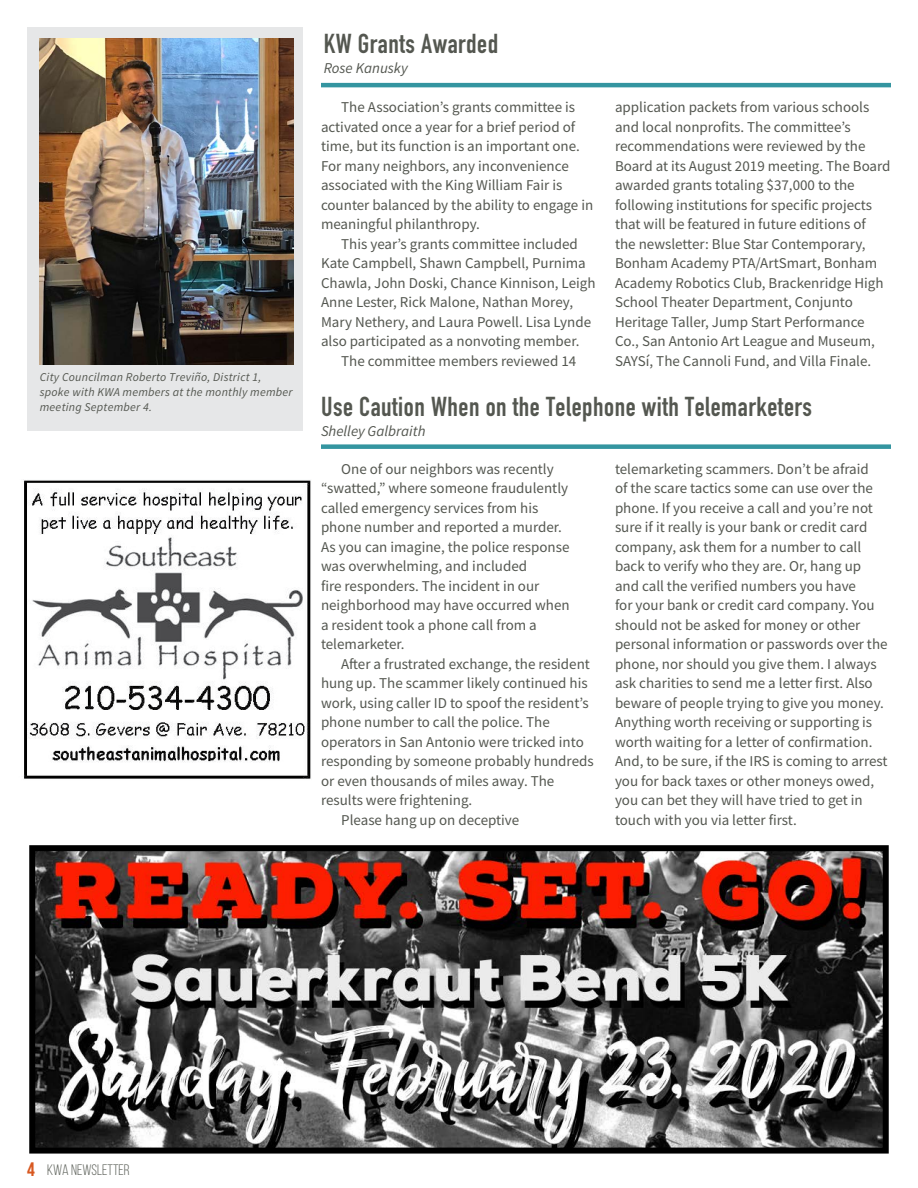
<style>
.page{position:relative;width:918px;height:1188px;background:#fff}
.page>*{position:absolute;margin:0;border:0;box-sizing:border-box;transform-origin:0 0}
.t1{font:700 27px "DIN Condensed";letter-spacing:.02em;color:#545750}
.t2{font:15.15px "Bebas Neue";color:#60645d}
.t3{font:15px/19.5px "Source Sans Pro";color:#545750}
.t4{font:italic 15px "Source Sans Pro";color:#545750}
.t5{font:italic 12px/15px "Source Sans Pro";letter-spacing:.02em;color:#545750}
.s1{font-weight:700;font-size:19.5px;color:#d85820}
</style>
<div class="page">
<div style="left:27px;top:27px;width:276px;height:403px;background:#e6e7e8"></div>
<hr style="left:321px;top:83px;width:570px;height:4px;background:#3495a0">
<div style="left:321px;top:444px;width:570px;height:5px;background:#3495a0"></div>
<img style="left:36px;top:852px;width:846px;height:295px">
<div style="left:29px;top:845px;width:860px;height:309px;border:6px solid #000"></div>
<img style="left:40px;top:38px;width:253px;height:326px">
<img style="left:24px;top:480px;width:287px;height:299px">
<p class="t5" style="left:40px;top:369px;width:254px">City Councilman Roberto Treviño, District 1, spoke with KWA members at the monthly member meeting September 4.</p>
<h1 class="t1" style="left:324px;top:26px;width:176px">KW Grants Awarded</h1>
<p class="t4" style="left:324px;top:58px;width:86px">Rose Kanusky</p>
<p class="t3" style="left:615px;top:97px;width:277px">application packets from various schools and local nonprofits. The committee’s recommendations were reviewed by the Board at its August 2019 meeting. The Board awarded grants totaling $37,000 to the following institutions for specific projects that will be featured in future editions of<br>the newsletter: Blue Star Contemporary, Bonham Academy PTA/ArtSmart, Bonham Academy Robotics Club, Brackenridge High School Theater Department, Conjunto Heritage Taller, Jump Start Performance Co., San Antonio Art League and Museum, SAYSí, The Cannoli Fund, and Villa Finale.</p>
<h1 class="t1" style="left:321px;top:389px;width:493px">Use Caution When on the Telephone with Telemarketers</h1>
<p class="t4" style="left:321px;top:421px;width:106px">Shelley Galbraith</p>
<p class="t3" style="left:321px;top:97px;width:274px;text-indent:20px">The Association’s grants committee is activated once a year for a brief period of time, but its function is an important one.<br>For many neighbors, any inconvenience associated with the King William Fair is counter balanced by the ability to engage in meaningful philanthropy.</p>
<p class="t3" style="left:321px;top:234px;width:276px;text-indent:20px">This year’s grants committee included Kate Campbell, Shawn Campbell, Purnima Chawla, John Doski, Chance Kinnison, Leigh Anne Lester, Rick Malone, Nathan Morey, Mary Nethery, and Laura Powell. Lisa Lynde also participated as a nonvoting member.</p>
<p class="t3" style="left:341px;top:351px;width:237px">The committee members reviewed 14</p>
<p class="t3" style="left:321px;top:459px;width:250px;text-indent:20px">One of our neighbors was recently “swatted,” where someone fraudulently called emergency services from his phone number and reported a murder.<br>As you can imagine, the police response was overwhelming, and included<br>fire responders. The incident in our neighborhood may have occurred when a resident took a phone call from a telemarketer.</p>
<p class="t3" style="left:341px;top:654px;width:250px">After a frustrated exchange, the resident</p>
<p class="t3" style="left:321px;top:673px;width:268px">hung up. The scammer likely continued his</p>
<p class="t3" style="left:321px;top:693px;width:269px">work, using caller ID to spoof the resident’s</p>
<p class="t3" style="left:321px;top:712px;width:230px">phone number to call the police. The</p>
<p class="t3" style="left:321px;top:732px;width:264px">operators in San Antonio were tricked into</p>
<p class="t3" style="left:321px;top:751px;width:274px">responding by someone probably hundreds</p>
<p class="t3" style="left:321px;top:771px;width:235px">or even thousands of miles away. The</p>
<p class="t3" style="left:321px;top:790px;width:153px">results were frightening.</p>
<p class="t3" style="left:341px;top:810px;width:180px">Please hang up on deceptive</p>
<p class="t3" style="left:615px;top:459px;width:274px">telemarketing scammers. Don’t be afraid<br>of the scare tactics some can use over the phone. If you receive a call and you’re not sure if it really is your bank or credit card company, ask them for a number to call back to verify who they are. Or, hang up and call the verified numbers you have<br>for your bank or credit card company. You should not be asked for money or other personal information or passwords over the phone, nor should you give them. I always ask charities to send me a letter first. Also beware of people trying to give you money.<br>Anything worth receiving or supporting is worth waiting for a letter of confirmation.<br>And, to be sure, if the IRS is coming to arrest you for back taxes or other moneys owed, you can bet they will have tried to get in touch with you via letter first.</p>
<p class="t2" style="left:27px;top:1162px;width:104px"><span class="s1">4</span> KWA NEWSLETTER</p>
</div>
